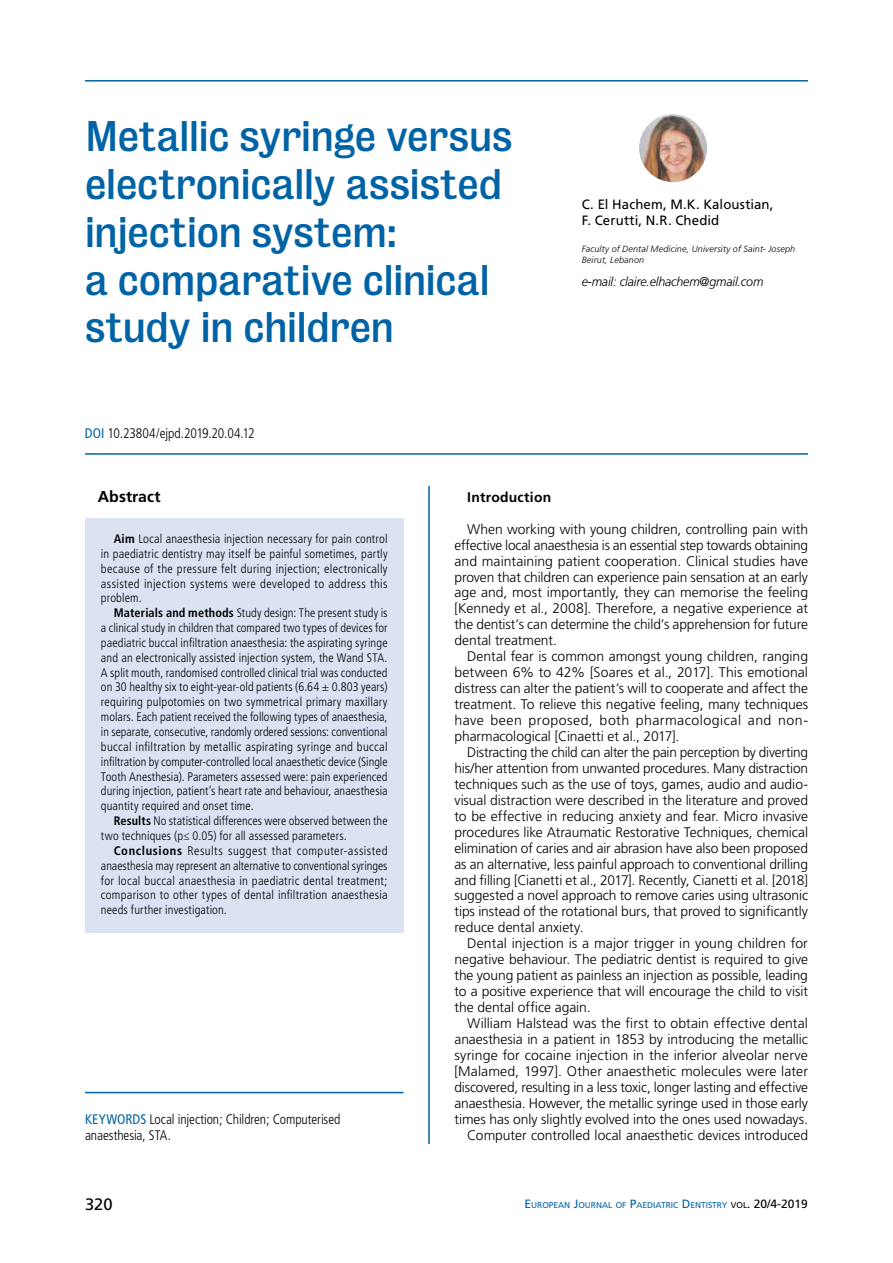
<style>
.page{position:relative;width:893px;height:1263px;background:#fff}
.page>*{position:absolute;margin:0;border:0;box-sizing:border-box;transform-origin:0 0}
.t1{font:39px/47.8px "Bureau Grotesque Five Three";letter-spacing:-.005em;color:#0063a5}
.t2{font:16.5px "Frutiger";color:#000}
.t3{font:700 15.75px "Frutiger";letter-spacing:.005em;color:#000}
.t4{font:300 13.8px/15.9px "Frutiger LT Std";letter-spacing:-.005em;color:#000;text-align:justify}
.t5{font:300 condensed 13.8px/15.9px "Frutiger";letter-spacing:-.005em;color:#000}
.t6{font:700 13.8px "Frutiger";letter-spacing:.02em;color:#000}
.t7{font:13.5px/16.2px "Frutiger LT Std";letter-spacing:.005em;color:#000}
.t8{font:italic 300 12.75px "Frutiger";letter-spacing:-.015em;color:#000}
.t9{font:300 condensed 12.3px/14.9px "Frutiger LT Std";letter-spacing:.01em;color:#000;text-align:justify}
.t10{font:italic 300 9px/10.8px "Frutiger";letter-spacing:.015em;color:#000}
.t11{font:8.4px "Frutiger";color:#0063a5}
.s1{font-weight:400;color:#0063a5}
.s2{font-weight:700}
.s3{font-size:12px}
.s4{color:#000}
.s5{font-size:12px;color:#000}
</style>
<div class="page">
<hr style="left:85px;top:80px;width:723px;height:2px;background:#0063a5">
<hr style="left:85px;top:453px;width:723px;height:2px;background:#0063a5">
<hr style="left:85px;top:1092px;width:319px;height:1px;background:#0063a5">
<hr style="left:428px;top:486px;width:2px;height:658px;background:#0063a5">
<div style="left:85px;top:518px;width:319px;height:414px;background:#dbe3f3"></div>
<img style="left:639px;top:114px;width:68px;height:68px;border-radius:34px">
<h1 class="t1" style="left:85px;top:112px;width:429px">Metallic syringe versus electronically assisted injection system:<br>a comparative clinical study in children</h1>
<p class="t5" style="left:85px;top:425px;width:171px"><span class="s1">DOI</span> 10.23804/ejpd.2019.20.04.12</p>
<p class="t7" style="left:582px;top:196px;width:193px">C. El Hachem, M.K. Kaloustian,<br>F. Cerutti, N.R. Chedid</p>
<p class="t10" style="left:582px;top:244px;width:215px">Faculty of Dental Medicine, University of Saint- Joseph<br>Beirut, Lebanon</p>
<p class="t8" style="left:582px;top:275px;width:183px">e-mail: claire.elhachem@gmail.com</p>
<p class="t3" style="left:98px;top:487px;width:64px">Abstract</p>
<p class="t9" style="left:101px;top:531px;width:288px;text-indent:13px"><span class="s2">Aim</span> Local anaesthesia injection necessary for pain control in paediatric dentistry may itself be painful sometimes, partly because of the pressure felt during injection; electronically assisted injection systems were developed to address this problem.</p>
<p class="t9" style="left:101px;top:606px;width:288px;text-indent:13px"><span class="s2">Materials and methods</span> Study design: The present study is a clinical study in children that compared two types of devices for paediatric buccal infiltration anaesthesia: the aspirating syringe and an electronically assisted injection system, the Wand STA.<br>A split mouth, randomised controlled clinical trial was conducted on 30 healthy six to eight-year-old patients (6.64 ± 0.803 years) requiring pulpotomies on two symmetrical primary maxillary molars. Each patient received the following types of anaesthesia, in separate, consecutive, randomly ordered sessions: conventional buccal infiltration by metallic aspirating syringe and buccal infiltration by computer-controlled local anaesthetic device (Single Tooth Anesthesia). Parameters assessed were: pain experienced during injection, patient’s heart rate and behaviour, anaesthesia quantity required and onset time.</p>
<p class="t9" style="left:101px;top:814px;width:288px;text-indent:13px"><span class="s2">Results</span> No statistical differences were observed between the two techniques (p≤ 0.05) for all assessed parameters.</p>
<p class="t9" style="left:101px;top:843px;width:288px;text-indent:13px"><span class="s2">Conclusions</span> Results suggest that computer-assisted anaesthesia may represent an alternative to conventional syringes for local buccal anaesthesia in paediatric dental treatment; comparison to other types of dental infiltration anaesthesia needs further investigation.</p>
<p class="t5" style="left:85px;top:1111px;width:257px"><span class="s1">KEYWORDS</span> Local injection; Children; Computerised anaesthesia, STA.</p>
<p class="t6" style="left:467px;top:489px;width:86px">Introduction</p>
<p class="t4" style="left:454px;top:521px;width:355px;text-indent:13px">When working with young children, controlling pain with effective local anaesthesia is an essential step towards obtaining and maintaining patient cooperation. Clinical studies have proven that children can experience pain sensation at an early age and, most importantly, they can memorise the feeling [Kennedy et al., 2008]. Therefore, a negative experience at the dentist’s can determine the child’s apprehension for future dental treatment.</p>
<p class="t4" style="left:454px;top:649px;width:355px;text-indent:13px">Dental fear is common amongst young children, ranging between 6% to 42% [Soares et al., 2017]. This emotional distress can alter the patient’s will to cooperate and affect the treatment. To relieve this negative feeling, many techniques have been proposed, both pharmacological and non&shy;pharmacological [Cinaetti et al., 2017].</p>
<p class="t4" style="left:454px;top:744px;width:355px;text-indent:13px">Distracting the child can alter the pain perception by diverting his/her attention from unwanted procedures. Many distraction techniques such as the use of toys, games, audio and audio&shy;visual distraction were described in the literature and proved to be effective in reducing anxiety and fear. Micro invasive procedures like Atraumatic Restorative Techniques, chemical elimination of caries and air abrasion have also been proposed as an alternative, less painful approach to conventional drilling and filling [Cianetti et al., 2017]. Recently, Cianetti et al. [2018] suggested a novel approach to remove caries using ultrasonic tips instead of the rotational burs, that proved to significantly reduce dental anxiety.</p>
<p class="t4" style="left:454px;top:936px;width:355px;text-indent:13px">Dental injection is a major trigger in young children for negative behaviour. The pediatric dentist is required to give the young patient as painless an injection as possible, leading to a positive experience that will encourage the child to visit the dental office again.</p>
<p class="t4" style="left:454px;top:1015px;width:355px;text-align:right">William Halstead was the first to obtain effective dental anaesthesia in a patient in 1853 by introducing the metallic syringe for cocaine injection in the inferior alveolar nerve [Malamed, 1997]. Other anaesthetic molecules were later discovered, resulting in a less toxic, longer lasting and effective anaesthesia. However, the metallic syringe used in those early times has only slightly evolved into the ones used nowadays.<br>Computer controlled local anaesthetic devices introduced</p>
<p class="t2" style="left:85px;top:1194px;width:29px">320</p>
<p class="t11" style="left:524px;top:1200px;width:285px"><span class="s3">E</span>UROPEAN <span class="s3">J</span>OURNAL OF <span class="s3">P</span>AE DIATRIC <span class="s3">D</span> E NTISTRY <span class="s4">VOL</span><span class="s5">. 20/4-2019</span></p>
</div>
